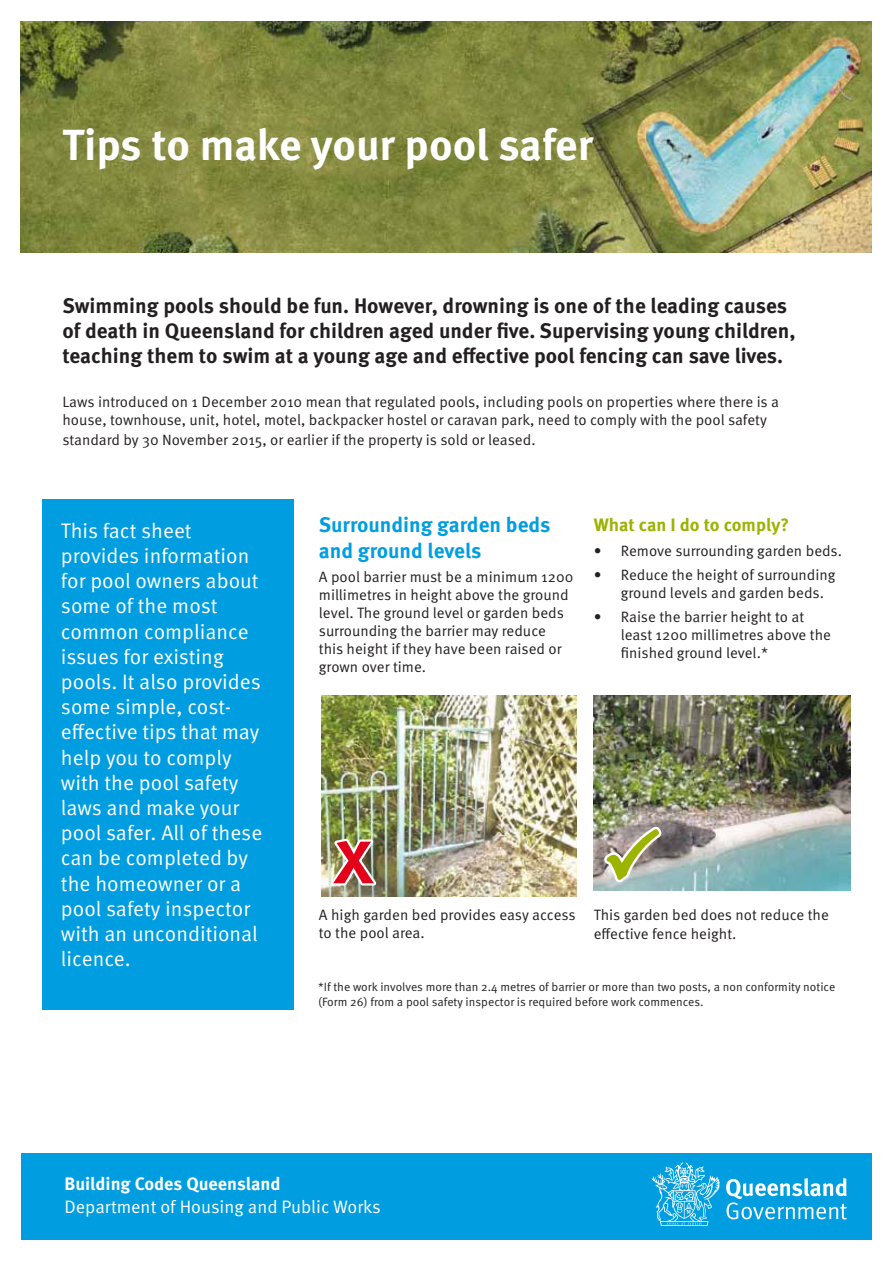
<style>
.page{position:relative;width:893px;height:1263px;background:#fff}
.page>*{position:absolute;margin:0;border:0;box-sizing:border-box;transform-origin:0 0}
.t1{font:700 43.5px "Meta OT";letter-spacing:-.005em;color:#fff}
.White_intro_text{font:21px/25.2px "Meta OT Norm";color:#fff}
.t2{font:700 21px/25.2px "Meta OT";color:#231f20}
.t3{font:700 21px/25.2px "Meta OT";color:#009ee0}
.t4{font:18px "Meta OT Norm";color:#fff}
.t5{font:700 18px "Meta OT";color:#fff}
.t6{font:700 18px "Meta OT";color:#9cb300}
.NORMAL_TEXT{font:15px/18px "Meta OT Norm";color:#231f20}
.reg_text{font:12px/14.4px "Meta OT Norm";color:#231f20}
</style>
<div class="page">
<div style="left:21px;top:1153px;width:851px;height:87px;background:#009ee0"></div>
<svg style="left:726px;top:1178px;width:121px;height:41px"></svg>
<svg style="left:652px;top:1162px;width:68px;height:64px"></svg>
<img style="left:20px;top:21px;width:852px;height:231px">
<img style="left:321px;top:695px;width:255px;height:201px">
<img style="left:594px;top:695px;width:256px;height:195px">
<div style="left:42px;top:500px;width:252px;height:510px;background:#009ee0"></div>
<svg style="left:593px;top:819px;width:76px;height:72px;background:#a6aa90"></svg>
<img style="left:325px;top:836px;width:55px;height:53px">
<p class="t1" style="left:62px;top:119px;width:532px">Tips to make your pool safer</p>
<p class="t2" style="left:62px;top:293px;width:735px">Swimming pools should be fun. However, drowning is one of the leading causes of death in Queensland for children aged under five. Supervising young children, teaching them to swim at a young age and effective pool fencing can save lives.</p>
<p class="NORMAL_TEXT" style="left:62px;top:393px;width:718px">Laws introduced on 1 December 2010 mean that regulated pools, including pools on properties where there is a house, townhouse, unit, hotel, motel, backpacker hostel or caravan park, need to comply with the pool safety</p>
<p class="NORMAL_TEXT" style="left:62px;top:431px;width:475px">standard by 30 November 2015, or earlier if the property is sold or leased.</p>
<p class="White_intro_text" style="left:61px;top:518px;width:203px">This fact sheet provides information for pool owners about some of the most common compliance issues for existing pools. It also provides some simple, cost&shy;effective tips that may help you to comply with the pool safety laws and make your pool safer. All of these can be completed by the homeowner or a pool safety inspector with an unconditional licence.</p>
<h1 class="t3" style="left:319px;top:513px;width:233px">Surrounding garden beds and ground levels</h1>
<p class="NORMAL_TEXT" style="left:319px;top:568px;width:256px">A pool barrier must be a minimum 1200 millimetres in height above the ground level. The ground level or garden beds surrounding the barrier may reduce this height if they have been raised or grown over time.</p>
<h2 class="t6" style="left:594px;top:514px;width:197px">What can I do to comply?</h2>
<p class="NORMAL_TEXT" style="left:594px;top:542px;width:250px">• Remove surrounding garden beds.</p>
<p class="NORMAL_TEXT" style="left:621px;top:566px;width:216px;text-indent:-27px">• Reduce the height of surrounding ground levels and garden beds.</p>
<p class="NORMAL_TEXT" style="left:621px;top:608px;width:212px;text-indent:-27px">• Raise the barrier height to at least 1200 millimetres above the finished ground level.*</p>
<p class="NORMAL_TEXT" style="left:319px;top:906px;width:258px">A high garden bed provides easy access to the pool area.</p>
<p class="NORMAL_TEXT" style="left:594px;top:905px;width:237px;line-height:19.8px">This garden bed does not reduce the effective fence height.</p>
<p class="reg_text" style="left:318px;top:980px;width:519px">*If the work involves more than 2.4 metres of barrier or more than two posts, a non conformity notice (Form 26) from a pool safety inspector is required before work commences.</p>
<p class="t5" style="left:65px;top:1173px;width:217px">Building Codes Queensland</p>
<p class="t4" style="left:65px;top:1196px;width:318px">Department of Housing and Public Works</p>
</div>
